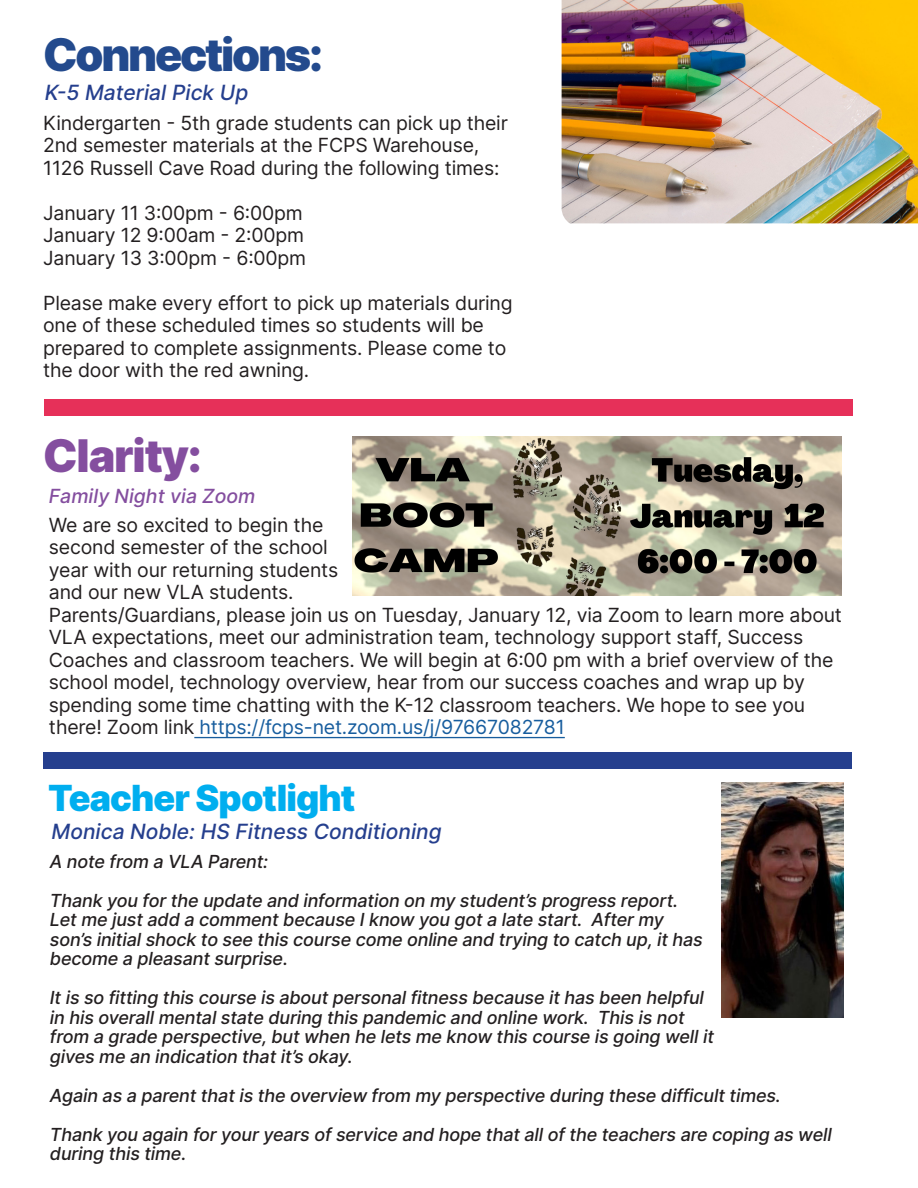
<style>
.page{position:relative;width:918px;height:1188px;background:#fff}
.page>*{position:absolute;margin:0;border:0;box-sizing:border-box;transform-origin:0 0}
.t1{font:900 45px "Inter";letter-spacing:-.05em;color:#234a8d}
.t2{font:900 45px "Inter";letter-spacing:-.025em;color:#844e9f}
.t3{font:900 36px "Inter";letter-spacing:-.025em;color:#00aeef}
.t4{font:italic 500 21px "Inter";color:#253f8e}
.t5{font:19.5px/22.5px "Inter";letter-spacing:-.01em;color:#231f20}
.t6{font:italic 500 19.5px "Inter";color:#844e9f}
.t7{font:italic 500 18px/19.5px "Inter";letter-spacing:-.01em;color:#231f20}
.s1{color:#175d9e}
</style>
<div class="page">
<img style="left:562px;top:0;width:356px;height:223px">
<div style="left:45px;top:399px;width:808px;height:16px;background:#e63059"></div>
<hr style="left:194px;top:737px;width:371px;height:1px;background:#175d9e">
<img style="left:353px;top:437px;width:489px;height:158px">
<div style="left:43px;top:752px;width:809px;height:17px;background:#253f8e"></div>
<img style="left:722px;top:782px;width:122px;height:235px">
<p class="t1" style="left:43px;top:22px;width:281px">Connections:</p>
<p class="t4" style="left:45px;top:77px;width:205px">K-5 Material Pick Up</p>
<p class="t5" style="left:43px;top:111px;width:466px">Kindergarten - 5th grade students can pick up their<br>2nd semester materials at the FCPS Warehouse,<br>1126 Russell Cave Road during the following times:</p>
<p class="t5" style="left:43px;top:201px;width:261px">January 11 3:00pm - 6:00pm</p>
<p class="t5" style="left:43px;top:223px;width:262px">January 12 9:00am - 2:00pm</p>
<p class="t5" style="left:43px;top:246px;width:264px">January 13 3:00pm - 6:00pm</p>
<p class="t5" style="left:43px;top:291px;width:471px">Please make every effort to pick up materials during one of these scheduled times so students will be prepared to complete assignments. Please come to the door with the red awning.</p>
<p class="t2" style="left:43px;top:423px;width:160px">Clarity:</p>
<p class="t5" style="left:49px;top:513px;width:795px">We are so excited to begin the<br>second semester of the school<br>year with our returning students<br>and our new VLA students.<br>Parents/Guardians, please join us on Tuesday, January 12, via Zoom to learn more about VLA expectations, meet our administration team, technology support staff, Success Coaches and classroom teachers. We will begin at 6:00 pm with a brief overview of the school model, technology overview, hear from our success coaches and wrap up by spending some time chatting with the K-12 classroom teachers. We hope to see you there! Zoom link <span class="s1">https://fcps-net.zoom.us/j/97667082781</span></p>
<p class="t6" style="left:49px;top:482px;width:208px">Family Night via Zoom</p>
<p class="t3" style="left:48px;top:772px;width:309px">Teacher Spotlight</p>
<p class="t7" style="left:50px;top:851px;width:220px">A note from a VLA Parent:</p>
<p class="t7" style="left:50px;top:890px;width:654px">Thank you for the update and information on my student’s progress report.<br>Let me just add a comment because I know you got a late start. After my son’s initial shock to see this course come online and trying to catch up, it has become a pleasant surprise.</p>
<p class="t7" style="left:50px;top:987px;width:666px">It is so fitting this course is about personal fitness because it has been helpful in his overall mental state during this pandemic and online work. This is not from a grade perspective, but when he lets me know this course is going well it gives me an indication that it’s okay.</p>
<p class="t7" style="left:50px;top:1085px;width:733px">Again as a parent that is the overview from my perspective during these difficult times.</p>
<p class="t7" style="left:50px;top:1124px;width:783px">Thank you again for your years of service and hope that all of the teachers are coping as well during this time.</p>
<p class="t4" style="left:52px;top:816px;width:392px">Monica Noble: HS Fitness Conditioning</p>
</div>
